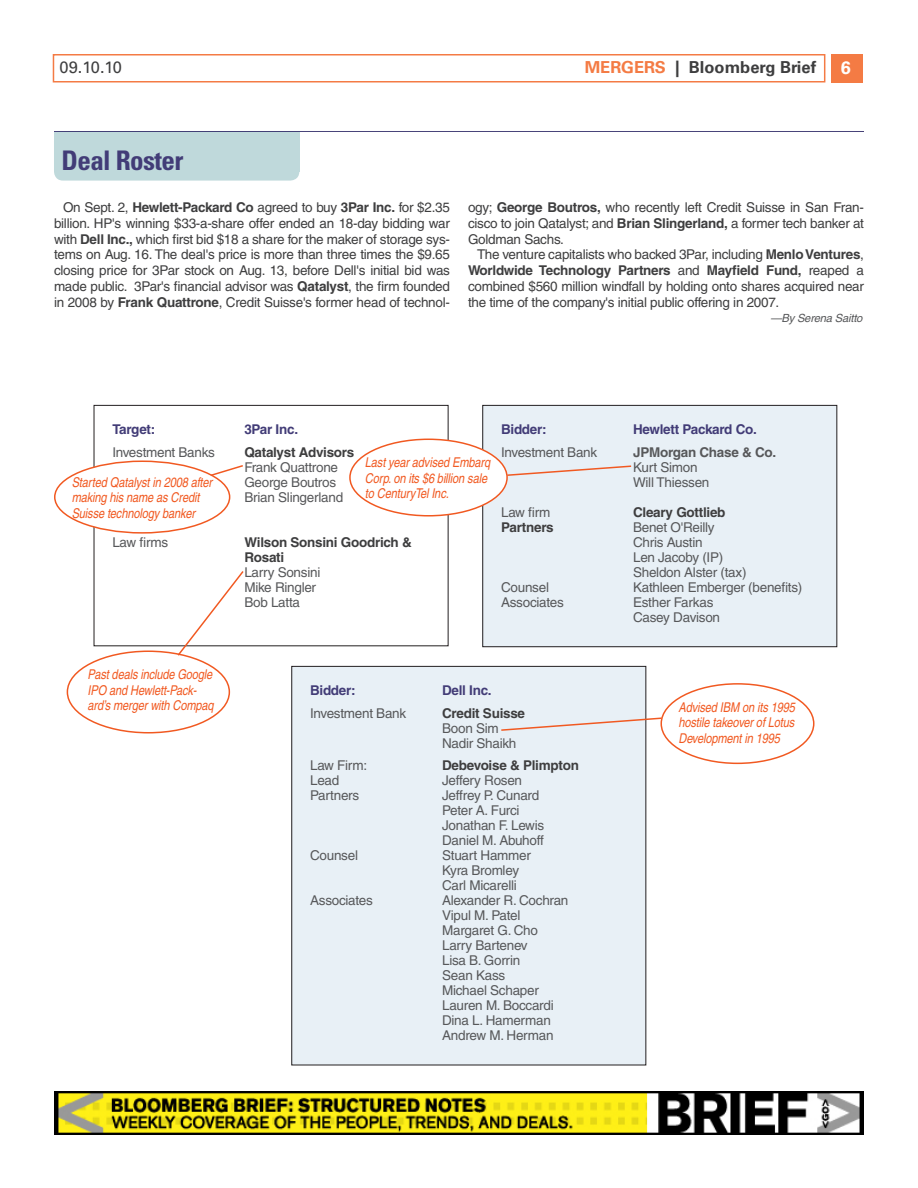
<style>
.page{position:relative;width:918px;height:1188px;background:#fff}
.page>*{position:absolute;margin:0;border:0;box-sizing:border-box;transform-origin:0 0}
._10_BLUE_Heads_UBC18{font:700 condensed 27px "Univers";color:#423c77}
.t1{font:700 18px "Univers";color:#fff}
.t2{font:700 16.5px "Univers";color:#3e3e3f}
.t3{font:16.5px "Univers";color:#3e3e3f}
._03_Body-H9_10_5_IND{font:13.5px/15.8px "Helvetica";letter-spacing:-.02em;color:#3e3e3f;text-align:justify}
._18_Deal_Roster{font:13.5px/15px "Helvetica";letter-spacing:-.02em;color:#57585a}
._13_Orange_Bullet_H{font:italic condensed 13.5px/15.8px "Helvetica";letter-spacing:-.01em;color:#f15921}
._18_Deal_Roster-2{font:700 13.5px "Helvetica";letter-spacing:-.02em;color:#423c77}
._18_Deal_Roster-3{font:700 13.5px "Helvetica";letter-spacing:-.02em;color:#3e3e3f}
._16_Byline_Footer_HI{font:italic 11.25px "Helvetica";letter-spacing:-.02em;color:#57585a}
.s1{color:#f47b44}
.s2{font-weight:700}
.s3{font-weight:700;color:#3e3e3f}
</style>
<div class="page">
<img style="left:54px;top:1092px;width:810px;height:42px">
<div style="left:54px;top:132px;width:245px;height:49px;background:#bfd9db;border-radius:9px"></div>
<div style="left:54px;top:131px;width:245px;height:41px;background:#bfd9db"></div>
<hr style="left:52px;top:130px;width:814px;height:4px;background:#231f20;opacity:.75">
<div style="left:483px;top:405px;width:354px;height:242px;background:#e8f0f6"></div>
<div style="left:482px;top:405px;width:355px;height:242px;border:1px solid #231f20"></div>
<div style="left:94px;top:405px;width:354px;height:241px;border:1px solid #231f20"></div>
<div style="left:350px;top:439px;width:157px;height:77px;background:#fff;border-radius:50%"></div>
<div style="left:349px;top:439px;width:159px;height:78px;border:2px solid #f15921;border-radius:50%"></div>
<div style="left:660px;top:683px;width:155px;height:81px;border:2px solid #f15921;border-radius:50%"></div>
<div style="left:67px;top:651px;width:163px;height:83px;border:2px solid #f15921;border-radius:50%"></div>
<div style="left:55px;top:461px;width:175px;height:72px;background:#fff;border-radius:50%"></div>
<div style="left:54px;top:460px;width:176px;height:74px;border:2px solid #f15921;border-radius:50%"></div>
<svg style="left:209px;top:465px;width:34px;height:12px"></svg>
<div style="left:292px;top:666px;width:354px;height:399px;background:#e8f0f6"></div>
<div style="left:291px;top:666px;width:355px;height:399px;border:1px solid #231f20"></div>
<svg style="left:176px;top:571px;width:69px;height:86px"></svg>
<svg style="left:506px;top:465px;width:126px;height:12px"></svg>
<svg style="left:501px;top:717px;width:162px;height:15px"></svg>
<div style="left:53px;top:54px;width:772px;height:28px;border:2px solid #f47b44"></div>
<div style="left:831px;top:54px;width:32px;height:28px;background:#f47b44"></div>
<p class="t3" style="left:60px;top:58px;width:64px">09.10.10</p>
<p class="t2" style="left:585px;top:58px;width:233px"><span class="s1">mergers</span> | Bloomberg Brief</p>
<h2 class="t1" style="left:841px;top:57px;width:12px">6</h2>
<p class="_10_BLUE_Heads_UBC18" style="left:61px;top:143px;width:124px">Deal Roster</p>
<p class="_03_Body-H9_10_5_IND" style="left:54px;top:199px;width:398px;text-indent:9px">On Sept. 2, <span class="s2">Hewlett-Packard Co</span> agreed to buy <span class="s2">3Par Inc.</span> for $2.35 billion. HP's winning $33-a-share offer ended an 18-day bidding war with <span class="s2">Dell Inc.,</span> which first bid $18 a share for the maker of storage sys&shy;tems on Aug. 16. The deal's price is more than three times the $9.65 closing price for 3Par stock on Aug. 13, before Dell's initial bid was made public. 3Par's financial advisor was <span class="s2">Qatalyst</span>, the firm founded in 2008 by <span class="s2">Frank Quattrone</span>, Credit Suisse's former head of technol-</p>
<p class="_03_Body-H9_10_5_IND" style="left:468px;top:199px;width:398px">ogy; <span class="s2">George Boutros,</span> who recently left Credit Suisse in San Fran&shy;cisco to join Qatalyst; and <span class="s2">Brian Slingerland,</span> a former tech banker at Goldman Sachs.</p>
<p class="_03_Body-H9_10_5_IND" style="left:468px;top:247px;width:398px;text-indent:9px">The venture capitalists who backed 3Par, including <span class="s2">Menlo Ventures</span>, <span class="s2">Worldwide Technology Partners</span> and <span class="s2">Mayfield Fund,</span> reaped a combined $560 million windfall by holding onto shares acquired near the time of the company's initial public offering in 2007.</p>
<p class="_16_Byline_Footer_HI" style="left:770px;top:311px;width:94px">—By Serena Saitto</p>
<p class="_18_Deal_Roster-2" style="left:112px;top:421px;width:44px">Target:</p>
<p class="_18_Deal_Roster-2" style="left:244px;top:421px;width:55px">3Par Inc.</p>
<p class="_18_Deal_Roster" style="left:112px;top:444px;width:104px">Investment Banks</p>
<p class="_18_Deal_Roster" style="left:244px;top:444px;width:111px"><span class="s3">Qatalyst Advisors<br></span>Frank Quattrone<br>G eorge Boutros<br>Brian Slingerland</p>
<p class="_18_Deal_Roster" style="left:112px;top:534px;width:57px">Law firms</p>
<p class="_18_Deal_Roster" style="left:244px;top:534px;width:169px"><span class="s3">Wilson Sonsini Goodrich &amp;<br>Rosati<br></span>Larry Sonsini<br>Mike Ringler<br>Bob Latta</p>
<p class="_13_Orange_Bullet_H" style="left:365px;top:454px;width:127px">Last year advised Embarq<br>Corp. on its $6 billion sale to CenturyTel Inc.</p>
<p class="_13_Orange_Bullet_H" style="left:72px;top:474px;width:142px">Started Qatalyst in 2008 after making his name as Credit<br>Suisse technology banker</p>
<p class="_18_Deal_Roster-2" style="left:501px;top:421px;width:47px">Bidder:</p>
<p class="_18_Deal_Roster-2" style="left:633px;top:421px;width:125px">Hewlett Packard Co.</p>
<p class="_18_Deal_Roster" style="left:501px;top:444px;width:98px">Investment Bank</p>
<p class="_18_Deal_Roster" style="left:633px;top:444px;width:145px"><span class="s2">JPMorgan Chase &amp; Co.<br></span>Kurt Simon<br>Will Thiessen</p>
<p class="_18_Deal_Roster" style="left:501px;top:504px;width:51px">Law firm</p>
<p class="_18_Deal_Roster-3" style="left:633px;top:504px;width:94px">Cleary Gottlieb</p>
<p class="_18_Deal_Roster-3" style="left:501px;top:519px;width:54px">Partners</p>
<p class="_18_Deal_Roster" style="left:633px;top:519px;width:115px">Benet O'Reilly<br>Chris Austin<br>Len Jacoby (IP)<br>Sheldon Alster (tax)</p>
<p class="_18_Deal_Roster" style="left:501px;top:579px;width:49px">Counsel</p>
<p class="_18_Deal_Roster" style="left:633px;top:579px;width:171px">Kathleen Emberger (benefits)</p>
<p class="_18_Deal_Roster" style="left:501px;top:594px;width:103px">Associates E</p>
<p class="_18_Deal_Roster" style="left:633px;top:594px;width:88px;text-align:center">sther Farkas<br>Casey Davison</p>
<p class="_13_Orange_Bullet_H" style="left:88px;top:666px;width:128px">Past deals include Google<br>IPO and Hewlett-Pack&shy;ard’s merger with Compaq</p>
<p class="_18_Deal_Roster-2" style="left:310px;top:682px;width:47px">Bidder:</p>
<p class="_18_Deal_Roster-2" style="left:442px;top:682px;width:51px">Dell Inc.</p>
<p class="_18_Deal_Roster" style="left:310px;top:705px;width:98px">Investment Bank</p>
<p class="_18_Deal_Roster" style="left:442px;top:705px;width:85px"><span class="s3">Credit Suisse<br></span>Boon Sim<br>Nadir Shaikh</p>
<p class="_18_Deal_Roster" style="left:310px;top:758px;width:59px">Law Firm:</p>
<p class="_18_Deal_Roster-3" style="left:442px;top:757px;width:138px">Debevoise &amp; Plimpton</p>
<p class="_18_Deal_Roster" style="left:310px;top:773px;width:31px">Lead</p>
<p class="_18_Deal_Roster" style="left:442px;top:773px;width:82px">Jeffery Rosen</p>
<p class="_18_Deal_Roster" style="left:310px;top:788px;width:51px">Partners</p>
<p class="_18_Deal_Roster" style="left:442px;top:788px;width:104px">Jeffrey P. Cunard<br>Peter A. Furci<br>Jonathan F. Lewis<br>Daniel M. Abuhoff</p>
<p class="_18_Deal_Roster" style="left:310px;top:848px;width:49px">Counsel</p>
<p class="_18_Deal_Roster" style="left:442px;top:848px;width:90px">Stuart Hammer<br>Kyra Bromley<br>Carl Micarelli</p>
<p class="_18_Deal_Roster" style="left:310px;top:893px;width:103px">Associates A</p>
<p class="_18_Deal_Roster" style="left:442px;top:893px;width:128px;text-indent:9px">lexander R. Cochran<br>Vipul M. Patel<br>Margaret G. Cho<br>Larry Bartenev<br>Lisa B. Gorrin<br>Sean Kass<br>Michael Schaper<br>Lauren M. Boccardi<br>Dina L. Hamerman<br>Andrew M. Herman</p>
<p class="_13_Orange_Bullet_H" style="left:678px;top:699px;width:118px;text-align:justify">Advised IBM on its 1995 hostile takeover of Lotus Development in 1995</p>
</div>
